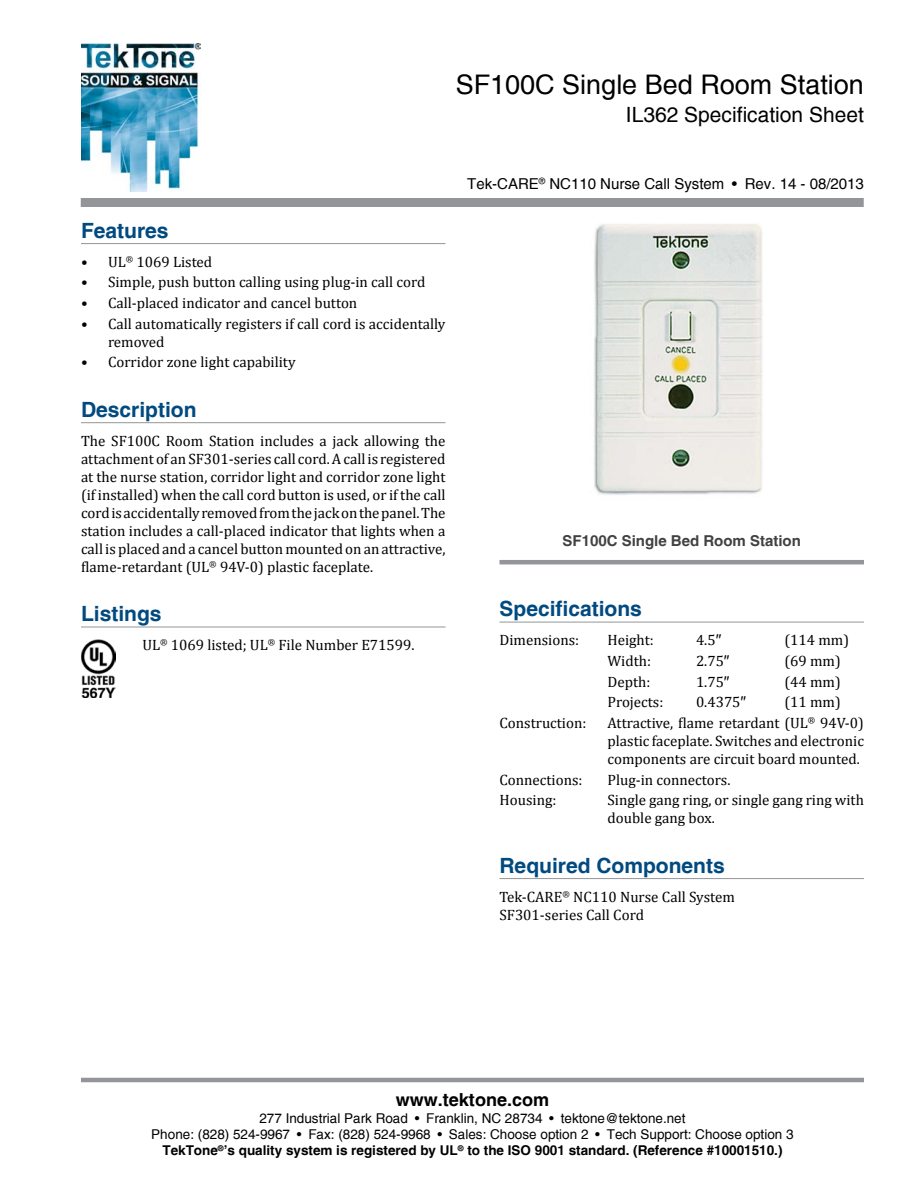
<style>
.page{position:relative;width:918px;height:1188px;background:#fff}
.page>*{position:absolute;margin:0;border:0;box-sizing:border-box;transform-origin:0 0}
.t1{font:27px "Helvetica";color:#000}
.t2{font:700 21px "Helvetica";color:#004a80}
.t3{font:21px "Helvetica";color:#000}
.t4{font:700 18px "Helvetica";color:#000}
.t5{font:15px/18px "Cambria";color:#000}
.t6{font:15px "Helvetica";color:#000}
.t7{font:700 15px "Helvetica";color:#414042}
.t8{font:13.5px/16.2px "Helvetica";color:#000;text-align:center}
.s1{font-family:"Helvetica"}
.s2{font-weight:700}
</style>
<div class="page">
<img style="left:81px;top:43px;width:120px;height:149px">
<div style="left:81px;top:198px;width:783px;height:9px;background:#939598"></div>
<hr style="left:81px;top:1078px;width:783px;height:4px;background:#939598">
<hr style="left:81px;top:243px;width:365px;height:1px;background:#939598">
<hr style="left:81px;top:422px;width:365px;height:1px;background:#939598">
<hr style="left:81px;top:627px;width:365px;height:1px;background:#939598">
<img style="left:81px;top:639px;width:34px;height:59px">
<hr style="left:500px;top:560px;width:364px;height:4px;background:#939598">
<hr style="left:500px;top:622px;width:364px;height:1px;background:#939598">
<hr style="left:500px;top:878px;width:364px;height:1px;background:#939598">
<img style="left:594px;top:224px;width:168px;height:271px">
<h1 class="t1" style="left:456px;top:68px;width:410px">SF100C Single Bed Room Station</h1>
<h2 class="t3" style="left:626px;top:102px;width:240px">IL362 Specification Sheet</h2>
<h2 class="t2" style="left:81px;top:218px;width:89px">Features</h2>
<p class="t5" style="left:81px;top:252px;width:133px">• UL<sup>®</sup> 1069 Listed</p>
<p class="t5" style="left:81px;top:273px;width:346px">• Simple, push button calling using plug-in call cord</p>
<p class="t5" style="left:81px;top:294px;width:278px">• Call-placed indicator and cancel button</p>
<p class="t5" style="left:108px;top:315px;width:339px;text-indent:-27px">• Call automatically registers if call cord is accidentally removed</p>
<p class="t5" style="left:81px;top:353px;width:216px">• Corridor zone light capability</p>
<h2 class="t2" style="left:81px;top:397px;width:117px">Description</h2>
<p class="t5" style="left:81px;top:432px;width:366px;text-align:justify">The SF100C Room Station includes a jack allowing the attachment of an SF301-series call cord. A call is registered at the nurse station, corridor light and corridor zone light (if installed) when the call cord button is used, or if the call cord is accidentally removed from the jack on the panel. The station includes a call-placed indicator that lights when a call is placed and a cancel button mounted on an attractive, flame-retardant (UL<sup>®</sup> 94V-0) plastic faceplate.</p>
<h2 class="t2" style="left:81px;top:601px;width:82px">Listings</h2>
<p class="t5" style="left:142px;top:636px;width:274px">UL<sup>®</sup> 1069 listed; UL<sup>®</sup> File Number E71599.</p>
<p class="t6" style="left:467px;top:174px;width:398px">Tek-CARE<sup>®</sup> NC110 Nurse Call System • Rev. 14 - 08/2013</p>
<p class="t7" style="left:563px;top:532px;width:240px">SF100C Single Bed Room Station</p>
<h2 class="t2" style="left:500px;top:596px;width:144px">Specifications</h2>
<p class="t5" style="left:500px;top:631px;width:81px">Dimensions:</p>
<p class="t5" style="left:608px;top:631px;width:48px">Height:</p>
<p class="t5" style="left:696px;top:631px;width:26px">4.5<span class="s1">″</span></p>
<p class="t5" style="left:784px;top:631px;width:66px">(114 mm)</p>
<p class="t5" style="left:608px;top:652px;width:45px">Width:</p>
<p class="t5" style="left:696px;top:652px;width:35px">2.75<span class="s1">″</span></p>
<p class="t5" style="left:784px;top:652px;width:58px">(69 mm)</p>
<p class="t5" style="left:608px;top:672px;width:44px">Depth:</p>
<p class="t5" style="left:696px;top:672px;width:35px">1.75<span class="s1">″</span></p>
<p class="t5" style="left:784px;top:672px;width:58px">(44 mm)</p>
<p class="t5" style="left:608px;top:693px;width:57px">Projects:</p>
<p class="t5" style="left:696px;top:693px;width:51px">0.4375<span class="s1">″</span></p>
<p class="t5" style="left:784px;top:693px;width:58px">(11 mm)</p>
<p class="t5" style="left:500px;top:714px;width:88px">Construction:</p>
<p class="t5" style="left:607px;top:714px;width:258px;text-align:justify">Attractive, flame retardant (UL<sup>®</sup> 94V-0) plastic faceplate. Switches and electronic components are circuit board mounted.</p>
<p class="t5" style="left:499px;top:770px;width:85px">Connections:</p>
<p class="t5" style="left:607px;top:770px;width:125px">Plug-in connectors.</p>
<p class="t5" style="left:499px;top:791px;width:58px">Housing:</p>
<p class="t5" style="left:607px;top:791px;width:258px">Single gang ring, or single gang ring with double gang box.</p>
<h2 class="t2" style="left:500px;top:853px;width:227px">Required Components</h2>
<p class="t5" style="left:500px;top:887px;width:237px">Tek-CARE<sup>®</sup> NC110 Nurse Call System<br>SF301-series Call Cord</p>
<p class="t4" style="left:396px;top:1089px;width:155px">www.tektone.com</p>
<p class="t8" style="left:151px;top:1110px;width:644px">277 Industrial Park Road • Franklin, NC 28734 • tektone@tektone.net<br>Phone: (828) 524-9967 • Fax: (828) 524-9968 • Sales: Choose option 2 • Tech Support: Choose option 3<br><span class="s2">TekTone</span><sup>®</sup><span class="s2">’s quality system is registered by UL</span><sup>®</sup> <span class="s2">to the ISO 9001 standard. (Reference #10001510.)</span></p>
</div>
